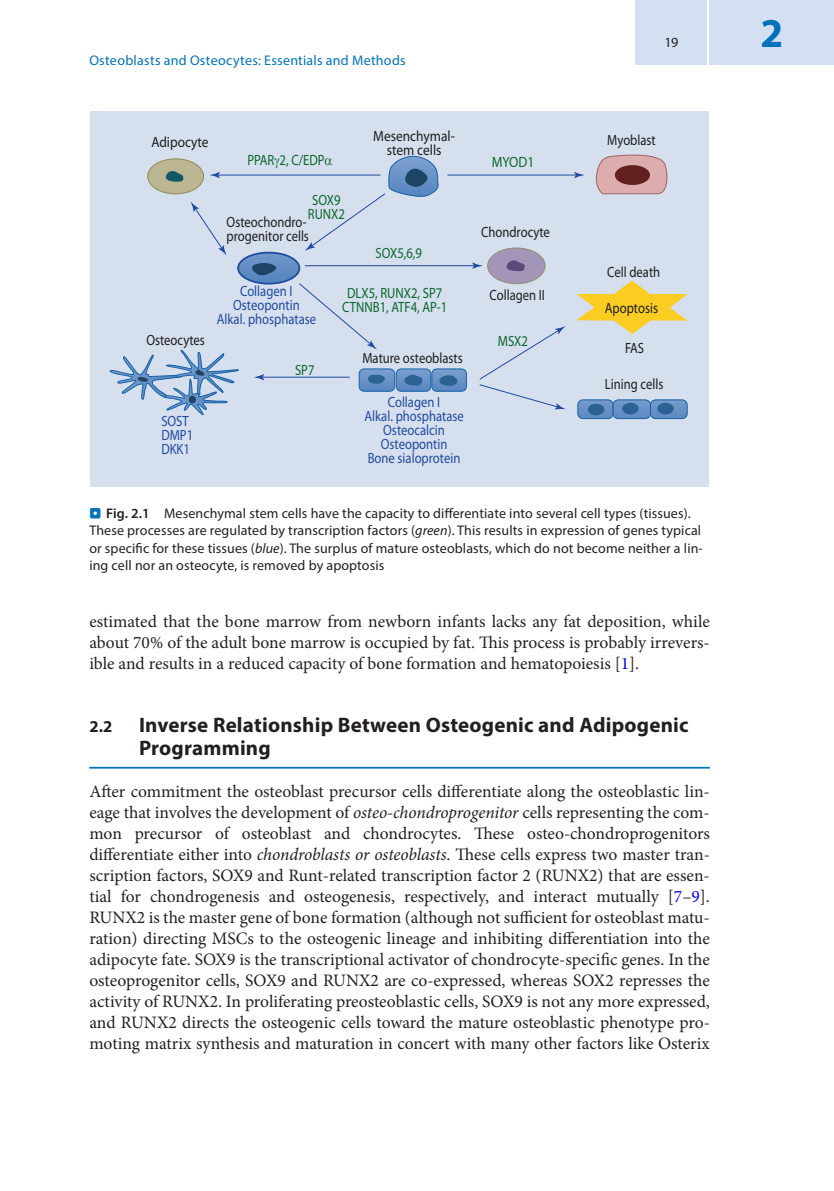
<style>
.page{position:relative;width:834px;height:1191px;background:#fff}
.page>*{position:absolute;margin:0;border:0;box-sizing:border-box;transform-origin:0 0}
.t1{font:700 41.12px "Qcdbpn Myriad Pro";color:#0072bc}
.t2{font:700 21px/22.8px "Qcdbpn Myriad Pro";letter-spacing:.01em;color:#231f20}
.t3{font:17.5px/21px "Qjcnqt Minion Pro";color:#231f20;text-align:justify}
.t4{font:700 16.62px "Qcdbpn Myriad Pro";color:#231f20}
.t5{font:14.88px/14px "Gpjlfn Myriad Pro";color:#1d1e1f;scale:.85 1}
.t6{font:14.88px/14px "Gpjlfn Myriad Pro";color:#204a9f;text-align:center;scale:.85 1}
.t7{font:14.88px/14px "Gpjlfn Myriad Pro";color:#0a682c;scale:.85 1}
.t8{font:14.88px "Gpjlfn Myriad Pro";color:#1d1e1f;scale:.9 1}
.t9{font:14.88px "Gpjlfn Myriad Pro";color:#0a682c;scale:.9 1}
.t10{font:14px/17.5px "Qqhbqd Myriad Pro";letter-spacing:.01em;color:#231f20}
.t11{font:14px "Qqhbqd Myriad Pro";letter-spacing:.02em;color:#0072bc}
.s1{font-family:"Fyfpch Blik Buttons";color:#0072bc}
.s2{font-family:"Kfvgvl Myriad Pro";font-weight:600}
.s3{font-family:"Lkjfss Myriad Pro";font-style:italic}
.s4{color:#0000fa}
.s5{font-family:"Wrqknj Minion Pro";font-style:italic}
</style>
<div class="page">
<div style="left:635px;top:0;width:72px;height:64px;background:#d4e0f1"></div>
<div style="left:709px;top:0;width:124px;height:64px;background:#d4e0f1"></div>
<hr style="left:89px;top:767px;width:620px;height:1px;background:#0072bc">
<div style="left:90px;top:111px;width:619px;height:376px;background:#d6dfee"></div>
<svg style="left:576px;top:280px;width:111px;height:54px"></svg>
<svg style="left:595px;top:154px;width:73px;height:41px;background:#d5afb1"></svg>
<div style="left:614px;top:165px;width:36px;height:20px;background:#631f20;border-radius:50%"></div>
<div style="left:487px;top:248px;width:58px;height:36px;background:#a295b8;border-radius:50%"></div>
<div style="left:487px;top:247px;width:58px;height:37px;border:1px solid #938d6f;border-radius:50%"></div>
<svg style="left:506px;top:260px;width:19px;height:11px"></svg>
<div style="left:431px;top:368px;width:36px;height:24px;border:1px solid #1561a8;border-radius:5px"></div>
<div style="left:577px;top:399px;width:36px;height:20px;border:1px solid #1561a8;border-radius:5px"></div>
<div style="left:612px;top:399px;width:38px;height:20px;border:1px solid #1561a8;border-radius:5px"></div>
<svg style="left:577px;top:400px;width:110px;height:18px"></svg>
<div style="left:650px;top:399px;width:37px;height:20px;border:1px solid #1561a8;border-radius:5px"></div>
<div style="left:587px;top:404px;width:17px;height:11px;background:#2b6193;border-radius:50%"></div>
<div style="left:622px;top:403px;width:16px;height:11px;background:#2b6193;border-radius:50%"></div>
<div style="left:657px;top:403px;width:16px;height:11px;background:#2b6193;border-radius:50%"></div>
<svg style="left:479px;top:326px;width:86px;height:83px"></svg>
<hr style="left:305px;top:265px;width:170px;height:1px;background:#204a9f">
<svg style="left:472px;top:262px;width:10px;height:7px"></svg>
<hr style="left:447px;top:175px;width:130px;height:1px;background:#204a9f">
<svg style="left:574px;top:172px;width:10px;height:6px"></svg>
<svg style="left:109px;top:155px;width:357px;height:260px"></svg>
<p class="t11" style="left:89px;top:51px;width:318px">Osteoblasts and Osteocytes: Essentials and Methods</p>
<p class="t10" style="left:664px;top:33px;width:15px">19</p>
<p class="t8" style="left:151px;top:134px;width:65px">Adipocyte</p>
<p class="t8" style="left:373px;top:128px;width:92px">Mesenchymal-</p>
<p class="t5" style="left:607px;top:133px;width:59px">Myoblast</p>
<p class="t8" style="left:386px;top:142px;width:62px">stem cells</p>
<p class="t7" style="left:247px;top:153px;width:92px">PPAR 2, C/EDP</p>
<p class="t9" style="left:491px;top:154px;width:49px">MYOD1</p>
<p class="t7" style="left:308px;top:194px;width:45px">SOX9<br>RUNX2</p>
<p class="t7" style="left:375px;top:246px;width:56px">SOX5,6,9</p>
<p class="t5" style="left:226px;top:216px;width:98px">Osteochondro&shy;progenitor cells</p>
<p class="t5" style="left:481px;top:226px;width:82px">Chondrocyte</p>
<p class="t5" style="left:146px;top:333px;width:70px">Osteocytes</p>
<p class="t6" style="left:217px;top:284px;width:118px">Collagen I<br>Osteopontin<br>Alkal. phosphatase</p>
<p class="t7" style="left:295px;top:363px;width:24px">SP7</p>
<p class="t6" style="left:161px;top:414px;width:39px;text-align:left">SOST<br>DMP1<br>DKK1</p>
<p class="t7" style="left:342px;top:286px;width:125px;text-align:center">DLX5, RUNX2, SP7<br>CTNNB1, ATF4, AP-1</p>
<p class="t5" style="left:362px;top:351px;width:120px">Mature osteoblasts</p>
<p class="t6" style="left:364px;top:396px;width:118px">Collagen I<br>Alkal. phosphatase<br>Osteocalcin<br>Osteopontin<br>Bone sialoprotein</p>
<p class="t5" style="left:489px;top:288px;width:67px">Collagen II</p>
<p class="t7" style="left:498px;top:335px;width:37px">MSX2</p>
<p class="t5" style="left:607px;top:266px;width:64px">Cell death</p>
<p class="t5" style="left:604px;top:301px;width:64px">Apoptosis</p>
<p class="t5" style="left:625px;top:341px;width:24px">FAS</p>
<p class="t5" style="left:604px;top:377px;width:70px">Lining cells</p>
<p class="t10" style="left:89px;top:504px;width:615px"><span class="s1">..</span> <span class="s2">Fig. 2.1</span> Mesenchymal stem cells have the capacity to differentiate into several cell types (tissues).<br>These processes are regulated by transcription factors (<span class="s3">green</span>). This results in expression of genes typical or specific for these tissues (<span class="s3">blue</span>). The surplus of mature osteoblasts, which do not become neither a lin&shy;ing cell nor an osteocyte, is removed by apoptosis</p>
<p class="t3" style="left:89px;top:611px;width:622px">estimated that the bone marrow from newborn infants lacks any fat deposition, while about 70% of the adult bone marrow is occupied by fat. This process is probably irrevers&shy;ible and results in a reduced capacity of bone formation and hematopoiesis [<span class="s4">1</span>].</p>
<p class="t4" style="left:89px;top:715px;width:25px">2.2</p>
<p class="t2" style="left:139px;top:712px;width:551px">Inverse Relationship Between Osteogenic and Adipogenic<br>Programming</p>
<p class="t3" style="left:89px;top:780px;width:622px">After commitment the osteoblast precursor cells differentiate along the osteoblastic lin&shy;eage that involves the development of <span class="s5">osteo-chondroprogenitor</span> cells representing the com&shy;mon precursor of osteoblast and chondrocytes. These osteo-chondroprogenitors differentiate either into <span class="s5">chondroblasts or osteoblasts</span>. These cells express two master tran&shy;scription factors, SOX9 and Runt-related transcription factor 2 (RUNX2) that are essen&shy;tial for chondrogenesis and osteogenesis, respectively, and interact mutually [<span class="s4">7</span>–<span class="s4">9</span>].<br>RUNX2 is the master gene of bone formation (although not sufficient for osteoblast matu&shy;ration) directing MSCs to the osteogenic lineage and inhibiting differentiation into the adipocyte fate. SOX9 is the transcriptional activator of chondrocyte-specific genes. In the osteoprogenitor cells, SOX9 and RUNX2 are co-expressed, whereas SOX2 represses the activity of RUNX2. In proliferating preosteoblastic cells, SOX9 is not any more expressed, and RUNX2 directs the osteogenic cells toward the mature osteoblastic phenotype pro&shy;moting matrix synthesis and maturation in concert with many other factors like Osterix</p>
<h1 class="t1" style="left:760px;top:6px;width:24px">2</h1>
</div>
